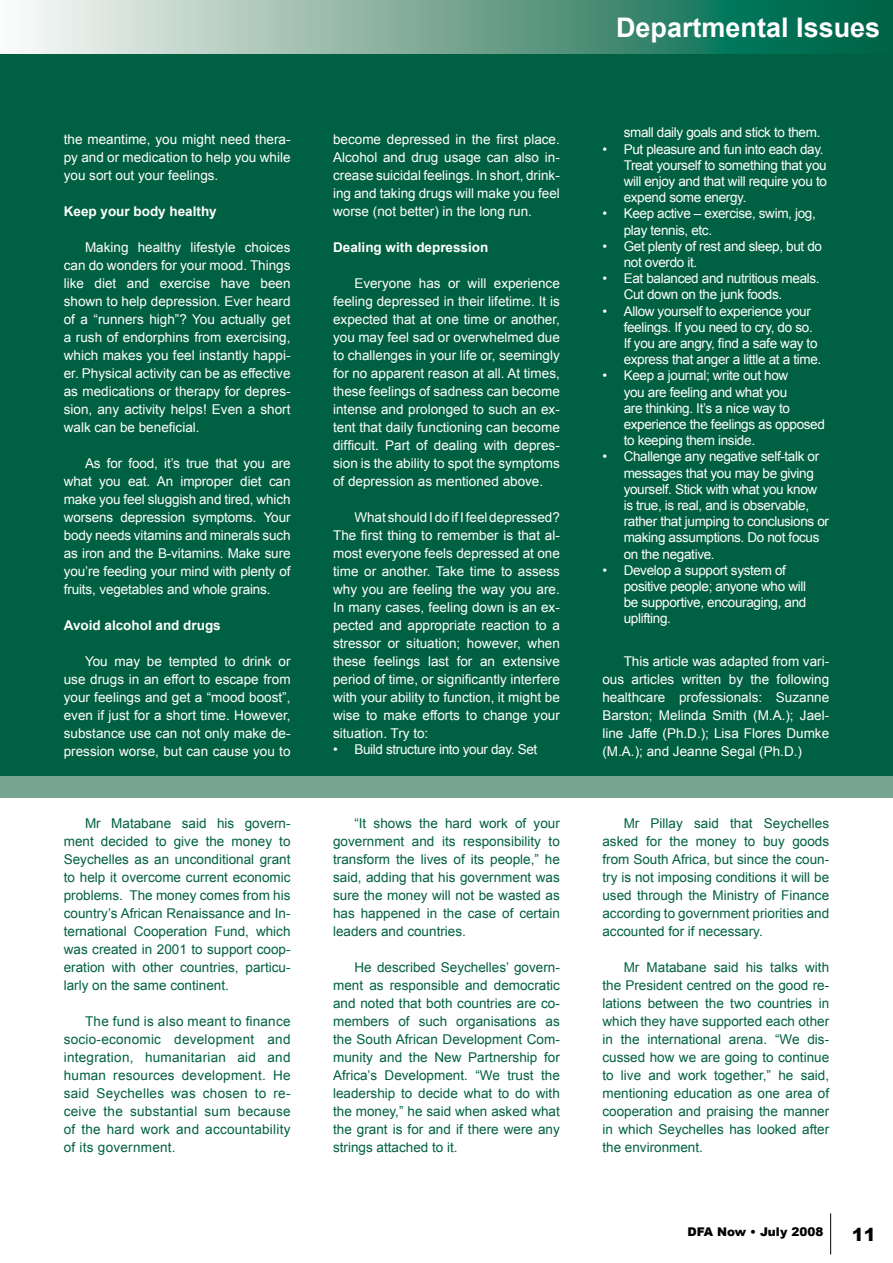
<style>
.page{position:relative;width:893px;height:1263px;background:#fff}
.page>*{position:absolute;margin:0;border:0;box-sizing:border-box;transform-origin:0 0}
.t1{font:700 27px "Arial";color:#fff}
.t2{font:900 18px "Arial";color:#000}
.t3{font:13.5px/18px "Arial";letter-spacing:-.025em;color:#fff;text-align:justify}
.t4{font:13.5px/18px "Arial";color:#006042;text-align:justify}
.t5{font:700 13.5px "Arial";color:#fff}
.t6{font:900 12px "Arial";color:#000}
</style>
<div class="page">
<div style="left:0;top:68px;width:893px;height:730px;background:#76a491"></div>
<div style="left:0;top:53px;width:893px;height:723px;background:#006042"></div>
<hr style="left:830px;top:1213px;width:1px;height:41px;background:#000">
<svg style="left:0;top:0;width:893px;height:54px;background:#73a997"></svg>
<p class="t3" style="left:64px;top:130px;width:228px">the meantime, you might need thera&shy;py and or medication to help you while you sort out your feelings.</p>
<p class="t5" style="left:64px;top:204px;width:155px">Keep your body healthy</p>
<p class="t3" style="left:64px;top:238px;width:228px;text-indent:21px">Making healthy lifestyle choices can do wonders for your mood. Things like diet and exercise have been shown to help depression. Ever heard of a “runners high”? You actually get a rush of endorphins from exercising, which makes you feel instantly happi&shy;er. Physical activity can be as effective as medications or therapy for depres&shy;sion, any activity helps! Even a short walk can be beneficial.</p>
<p class="t3" style="left:64px;top:454px;width:228px;text-indent:21px">As for food, it’s true that you are what you eat. An improper diet can make you feel sluggish and tired, which worsens depression symptoms. Your body needs vitamins and minerals such as iron and the B-vitamins. Make sure you’re feeding your mind with plenty of fruits, vegetables and whole grains.</p>
<p class="t5" style="left:64px;top:618px;width:159px">Avoid alcohol and drugs</p>
<p class="t3" style="left:64px;top:652px;width:228px;text-indent:21px">You may be tempted to drink or use drugs in an effort to escape from your feelings and get a “mood boost”, even if just for a short time. However, substance use can not only make de&shy;pression worse, but can cause you to</p>
<p class="t4" style="left:64px;top:814px;width:228px;text-indent:21px">Mr Matabane said his govern&shy;ment decided to give the money to Seychelles as an unconditional grant to help it overcome current economic problems. The money comes from his country’s African Renaissance and In&shy;ternational Cooperation Fund, which was created in 2001 to support coop&shy;eration with other countries, particu&shy;larly on the same continent.</p>
<p class="t4" style="left:64px;top:1012px;width:228px;text-indent:21px">The fund is also meant to finance socio-economic development and integration, humanitarian aid and human resources development. He said Seychelles was chosen to re&shy;ceive the substantial sum because of the hard work and accountability of its government.</p>
<p class="t3" style="left:333px;top:130px;width:228px">become depressed in the first place.<br>Alcohol and drug usage can also in&shy;crease suicidal feelings. In short, drink&shy;ing and taking drugs will make you feel worse (not better) in the long run.</p>
<p class="t5" style="left:333px;top:240px;width:157px">Dealing with depression</p>
<p class="t3" style="left:333px;top:274px;width:228px;text-indent:21px">Everyone has or will experience feeling depressed in their lifetime. It is expected that at one time or another, you may feel sad or overwhelmed due to challenges in your life or, seemingly for no apparent reason at all. At times, these feelings of sadness can become intense and prolonged to such an ex&shy;tent that daily functioning can become difficult. Part of dealing with depres&shy;sion is the ability to spot the symptoms of depression as mentioned above.</p>
<p class="t3" style="left:333px;top:508px;width:228px;text-indent:21px">What should I do if I feel depressed?<br>The first thing to remember is that al&shy;most everyone feels depressed at one time or another. Take time to assess why you are feeling the way you are.<br>In many cases, feeling down is an ex&shy;pected and appropriate reaction to a stressor or situation; however, when these feelings last for an extensive period of time, or significantly interfere with your ability to function, it might be wise to make efforts to change your situation. Try to:</p>
<p class="t3" style="left:333px;top:740px;width:206px">• Build structure into your day. Set</p>
<p class="t4" style="left:333px;top:814px;width:228px;text-indent:21px">“It shows the hard work of your government and its responsibility to transform the lives of its people,” he said, adding that his government was sure the money will not be wasted as has happened in the case of certain leaders and countries.</p>
<p class="t4" style="left:333px;top:958px;width:228px;text-indent:21px">He described Seychelles’ govern&shy;ment as responsible and democratic and noted that both countries are co&shy;members of such organisations as the South African Development Com&shy;munity and the New Partnership for Africa’s Development. “We trust the leadership to decide what to do with the money,” he said when asked what the grant is for and if there were any strings attached to it.</p>
<h1 class="t1" style="left:616px;top:12px;width:266px">Departmental Issues</h1>
<p class="t3" style="left:624px;top:124px;width:198px">small daily goals and stick to them.</p>
<p class="t3" style="left:624px;top:141px;width:205px;line-height:16.2px;text-align:left;text-indent:-21px">• Put pleasure and fun into each day.<br>Treat yourself to something that you will enjoy and that will require you to expend some energy.</p>
<p class="t3" style="left:624px;top:206px;width:194px;line-height:16.2px;text-indent:-21px">• Keep active – exercise, swim, jog, play tennis, etc.</p>
<p class="t3" style="left:624px;top:238px;width:200px;line-height:16.2px;text-indent:-21px">• Get plenty of rest and sleep, but do not overdo it.</p>
<p class="t3" style="left:624px;top:270px;width:197px;line-height:16.2px;text-indent:-21px">• Eat balanced and nutritious meals.<br>Cut down on the junk foods.</p>
<p class="t3" style="left:624px;top:303px;width:199px;line-height:16.2px;text-align:left;text-indent:-21px">• Allow yourself to experience your feelings. If you need to cry, do so.<br>If you are angry, find a safe way to express that anger a little at a time.</p>
<p class="t3" style="left:624px;top:368px;width:203px;line-height:16.2px;text-align:left;text-indent:-21px">• Keep a journal; write out how<br>you are feeling and what you<br>are thinking. It’s a nice way to experience the feelings as opposed to keeping them inside.</p>
<p class="t3" style="left:624px;top:449px;width:207px;line-height:16.2px;text-align:left;text-indent:-21px">• Challenge any negative self-talk or messages that you may be giving yourself. Stick with what you know is true, is real, and is observable, rather that jumping to conclusions or making assumptions. Do not focus on the negative.</p>
<p class="t3" style="left:624px;top:562px;width:184px;line-height:16.2px;text-align:left;text-indent:-21px">• Develop a support system of positive people; anyone who will be supportive, encouraging, and uplifting.</p>
<p class="t3" style="left:602px;top:652px;width:228px;text-indent:21px">This article was adapted from vari&shy;ous articles written by the following healthcare professionals: Suzanne Barston; Melinda Smith (M.A.); Jael&shy;line Jaffe (Ph.D.); Lisa Flores Dumke (M.A.); and Jeanne Segal (Ph.D.)</p>
<p class="t4" style="left:602px;top:814px;width:228px;text-indent:21px">Mr Pillay said that Seychelles asked for the money to buy goods from South Africa, but since the coun&shy;try is not imposing conditions it will be used through the Ministry of Finance according to government priorities and accounted for if necessary.</p>
<p class="t4" style="left:602px;top:958px;width:228px;text-indent:21px">Mr Matabane said his talks with the President centred on the good re&shy;lations between the two countries in which they have supported each other in the international arena. “We dis&shy;cussed how we are going to continue to live and work together,” he said, mentioning education as one area of cooperation and praising the manner in which Seychelles has looked after the environment.</p>
<p class="t6" style="left:688px;top:1225px;width:137px">DFA Now • July 2008</p>
<h2 class="t2" style="left:852px;top:1224px;width:26px">11</h2>
</div>
